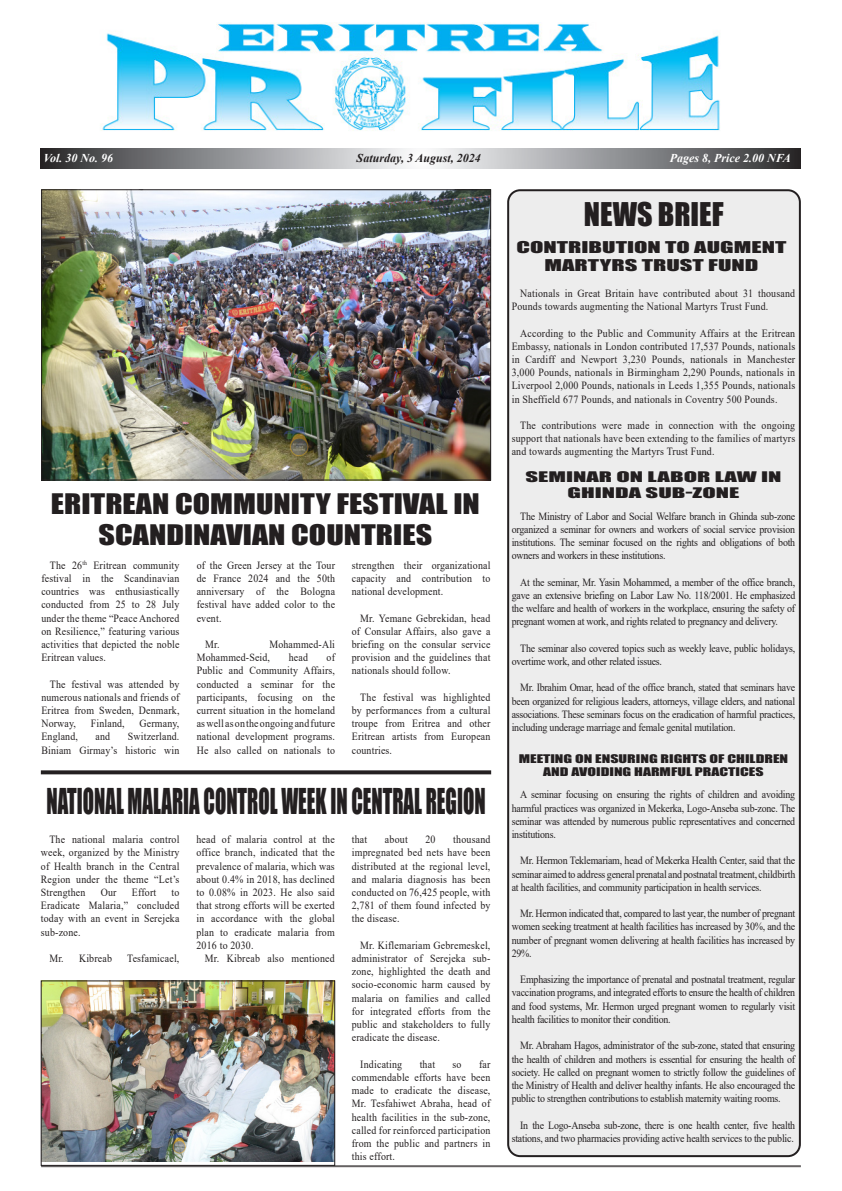
<style>
.page{position:relative;width:842px;height:1191px;background:#fff}
.page>*{position:absolute;margin:0;border:0;box-sizing:border-box;transform-origin:0 0}
.t1{font:32.7px "Impact";color:#231f20;scale:.64 1}
.t2{font:30px "Impact";color:#231f20}
.t3{font:26px "Impact";color:#231f20;scale:1.23 1}
.t4{font:14.9px/17.9px "Impact";color:#231f20;text-align:center;scale:1.65 1}
.t5{font:13.4px/16.1px "Impact";color:#231f20;text-align:center;scale:1.83 1}
.t6{font:italic 700 12px "Times New Roman";color:#fff}
.t7{font:italic 700 12px "Times New Roman";color:#231f20}
.t8{font:11px/13.2px "Times New Roman";letter-spacing:.015em;color:#231f20;text-align:justify;scale:.9 1}
.t9{font:11px/13.2px "Times New Roman";letter-spacing:-.02em;color:#231f20;text-align:right;scale:.9 1}
.t10{font:10.9px/13.1px "Impact";color:#231f20;text-align:center;scale:1.45 1}
</style>
<div class="page">
<div style="left:508px;top:190px;width:292px;height:966px;background:#ededed;border-radius:12px"></div>
<div style="left:507px;top:189px;width:294px;height:968px;border:2px solid #231f20;border-radius:12px"></div>
<svg style="left:41px;top:149px;width:760px;height:19px;background:#949497"></svg>
<hr style="left:41px;top:1165px;width:760px;height:2px;background:#231f20">
<img style="left:101px;top:22px;width:619px;height:109px">
<img style="left:43px;top:191px;width:446px;height:287px">
<div style="left:41px;top:189px;width:450px;height:291px;border:1px solid #231f20"></div>
<img style="left:43px;top:982px;width:290px;height:179px">
<div style="left:41px;top:980px;width:294px;height:185px;border:1px solid #231f20"></div>
<svg style="left:41px;top:770px;width:450px;height:4px;background:#373334"></svg>
<p class="t6" style="left:44px;top:149px;width:71px">Vol. 30 No. 96</p>
<p class="t7" style="left:357px;top:149px;width:126px">Saturday, 3 August, 2024</p>
<p class="t6" style="left:670px;top:149px;width:122px">Pages 8, Price 2.00 NFA</p>
<p class="t2" style="left:584px;top:191px;width:141px">NEWS BRIEF</p>
<p class="t3" style="left:51px;top:483px;width:350px">ERITREAN COMMUNITY FESTIVAL IN</p>
<p class="t3" style="left:99px;top:514px;width:273px">SCANDINAVIAN COUNTRIES</p>
<p class="t8" style="left:41px;top:558px;width:155px;text-indent:9px">The 26<sup>th</sup> Eritrean community festival in the Scandinavian countries was enthusiastically conducted from 25 to 28 July under the theme “Peace Anchored on Resilience,” featuring various activities that depicted the noble Eritrean values.</p>
<p class="t8" style="left:41px;top:677px;width:155px;text-indent:9px">The festival was attended by numerous nationals and friends of Eritrea from Sweden, Denmark, Norway,</p>
<p class="t8" style="left:197px;top:558px;width:155px">of the Green Jersey at the Tour de France 2024 and the 50th anniversary of the Bologna festival have added color to the event.</p>
<p class="t8" style="left:205px;top:637px;width:17px">Mr.</p>
<p class="t8" style="left:352px;top:558px;width:156px">strengthen their organizational capacity and contribution to national development.</p>
<p class="t8" style="left:352px;top:611px;width:155px;text-indent:9px">Mr. Yemane Gebrekidan, head of Consular Affairs, also gave a briefing on the consular service provision and the guidelines that nationals should follow.</p>
<p class="t8" style="left:352px;top:690px;width:156px;text-indent:9px">The festival was highlighted by performances from a cultural troupe from Eritrea and other Eritrean artists from European countries.</p>
<p class="t8" style="left:197px;top:637px;width:155px;text-indent:73px">Mohammed-Ali<br>Mohammed-Seid,</p>
<p class="t8" style="left:289px;top:650px;width:23px">head</p>
<p class="t8" style="left:197px;top:650px;width:155px;text-indent:130px">of Public and Community Affairs, conducted a seminar for the participants, focusing on the current situation in the homeland as well as on the ongoing and future national development programs.<br>He also called on nationals to</p>
<p class="t8" style="left:91px;top:716px;width:39px">Finland,</p>
<p class="t8" style="left:140px;top:716px;width:46px">Germany,</p>
<p class="t8" style="left:41px;top:729px;width:155px;text-align:right">Switzerland.<br>Biniam Girmay’s historic win</p>
<p class="t8" style="left:41px;top:729px;width:42px">England,</p>
<p class="t8" style="left:96px;top:729px;width:18px">and</p>
<p class="t1" style="left:47px;top:775px;width:688px">NATIONAL MALARIA CONTROL WEEK IN CENTRAL REGION</p>
<p class="t8" style="left:41px;top:832px;width:155px;text-indent:9px">The national malaria control week, organized by the Ministry of Health branch in the Central Region under the theme “Let’s Strengthen</p>
<p class="t8" style="left:196px;top:832px;width:155px">head of malaria control at the office branch, indicated that the prevalence of malaria, which was about 0.4% in 2018, has declined to 0.08% in 2023. He also said that strong efforts will be exerted in accordance with the global plan to eradicate malaria from 2016 to 2030.</p>
<p class="t8" style="left:205px;top:951px;width:146px">Mr. Kibreab also mentioned</p>
<p class="t8" style="left:352px;top:832px;width:156px;text-indent:101px">thousand impregnated bed nets have been distributed at the regional level, and malaria diagnosis has been conducted on 76,425 people, with 2,781 of them found infected by the disease.</p>
<p class="t8" style="left:352px;top:938px;width:156px;text-indent:9px">Mr. Kiflemariam Gebremeskel, administrator of Serejeka sub&shy;zone, highlighted the death and socio-economic harm caused by malaria on families and called for integrated efforts from the public and stakeholders to fully eradicate the disease.</p>
<p class="t8" style="left:360px;top:1057px;width:48px">Indicating</p>
<p class="t8" style="left:420px;top:1057px;width:19px">that</p>
<p class="t8" style="left:453px;top:1057px;width:11px">so</p>
<p class="t8" style="left:352px;top:832px;width:19px">that</p>
<p class="t8" style="left:385px;top:832px;width:27px">about</p>
<p class="t8" style="left:425px;top:832px;width:13px">20</p>
<p class="t8" style="left:101px;top:885px;width:19px">Our</p>
<p class="t8" style="left:132px;top:885px;width:29px">Effort</p>
<p class="t8" style="left:41px;top:885px;width:156px;text-indent:131px">to Eradicate Malaria,” concluded today with an event in Serejeka sub-zone.</p>
<p class="t8" style="left:49px;top:951px;width:71px">Mr. Kibreab</p>
<p class="t8" style="left:127px;top:951px;width:60px">Tesfamicael,</p>
<p class="t8" style="left:352px;top:1057px;width:156px;text-indent:127px">far commendable efforts have been made to eradicate the disease, Mr. Tesfahiwet Abraha, head of health facilities in the sub-zone, called for reinforced participation from the public and partners in this effort.</p>
<p class="t4" style="left:516px;top:238px;width:165px">CONTRIBUTION TO AUGMENT<br>MARTYRS TRUST FUND</p>
<p class="t8" style="left:512px;top:286px;width:316px;text-indent:9px">Nationals in Great Britain have contributed about 31 thousand<br>Pounds towards augmenting the National Martyrs Trust Fund.</p>
<p class="t8" style="left:512px;top:326px;width:317px;text-indent:9px">According to the Public and Community Affairs at the Eritrean Embassy, nationals in London contributed 17,537 Pounds, nationals in Cardiff and Newport 3,230 Pounds, nationals in Manchester 3,000 Pounds, nationals in Birmingham 2,290 Pounds, nationals in Liverpool 2,000 Pounds, nationals in Leeds 1,355 Pounds, nationals in Sheffield 677 Pounds, and nationals in Coventry 500 Pounds.</p>
<p class="t8" style="left:512px;top:418px;width:317px;text-indent:9px">The contributions were made in connection with the ongoing support that nationals have been extending to the families of martyrs and towards augmenting the Martyrs Trust Fund.</p>
<p class="t5" style="left:525px;top:468px;width:141px">SEMINAR ON LABOR LAW IN<br>GHINDA SUB-ZONE</p>
<p class="t8" style="left:512px;top:509px;width:317px;text-indent:9px">The Ministry of Labor and Social Welfare branch in Ghinda sub-zone organized a seminar for owners and workers of social service provision institutions. The seminar focused on the rights and obligations of both owners and workers in these institutions.</p>
<p class="t8" style="left:512px;top:575px;width:317px;text-indent:9px">At the seminar, Mr. Yasin Mohammed, a member of the office branch, gave an extensive briefing on Labor Law No. 118/2001. He emphasized the welfare and health of workers in the workplace, ensuring the safety of pregnant women at work, and rights related to pregnancy and delivery.</p>
<p class="t9" style="left:512px;top:641px;width:317px;text-align:left;text-indent:9px">The seminar also covered topics such as weekly leave, public holidays, overtime work, and other related issues.</p>
<p class="t8" style="left:512px;top:681px;width:317px;text-indent:9px">Mr. Ibrahim Omar, head of the office branch, stated that seminars have been organized for religious leaders, attorneys, village elders, and national associations. These seminars focus on the eradication of harmful practices, including underage marriage and female genital mutilation.</p>
<p class="t10" style="left:519px;top:751px;width:187px">MEETING ON ENSURING RIGHTS OF CHILDREN<br>AND AVOIDING HARMFUL PRACTICES</p>
<p class="t8" style="left:512px;top:787px;width:317px;text-indent:9px">A seminar focusing on ensuring the rights of children and avoiding harmful practices was organized in Mekerka, Logo-Anseba sub-zone. The seminar was attended by numerous public representatives and concerned institutions.</p>
<p class="t8" style="left:512px;top:853px;width:317px;text-indent:9px">Mr. Hermon Teklemariam, head of Mekerka Health Center, said that the seminar aimed to address general prenatal and postnatal treatment, childbirth at health facilities, and community participation in health services.</p>
<p class="t8" style="left:512px;top:906px;width:317px;text-indent:9px">Mr. Hermon indicated that, compared to last year, the number of pregnant women seeking treatment at health facilities has increased by 30%, and the number of pregnant women delivering at health facilities has increased by 29%.</p>
<p class="t8" style="left:512px;top:972px;width:317px;text-indent:9px">Emphasizing the importance of prenatal and postnatal treatment, regular vaccination programs, and integrated efforts to ensure the health of children and food systems, Mr. Hermon urged pregnant women to regularly visit health facilities to monitor their condition.</p>
<p class="t8" style="left:512px;top:1038px;width:317px;text-indent:9px">Mr. Abraham Hagos, administrator of the sub-zone, stated that ensuring the health of children and mothers is essential for ensuring the health of society. He called on pregnant women to strictly follow the guidelines of the Ministry of Health and deliver healthy infants. He also encouraged the public to strengthen contributions to establish maternity waiting rooms.</p>
<p class="t9" style="left:512px;top:1117px;width:316px">In the Logo-Anseba sub-zone, there is one health center, five health stations, and two pharmacies providing active health services to the public.</p>
</div>
